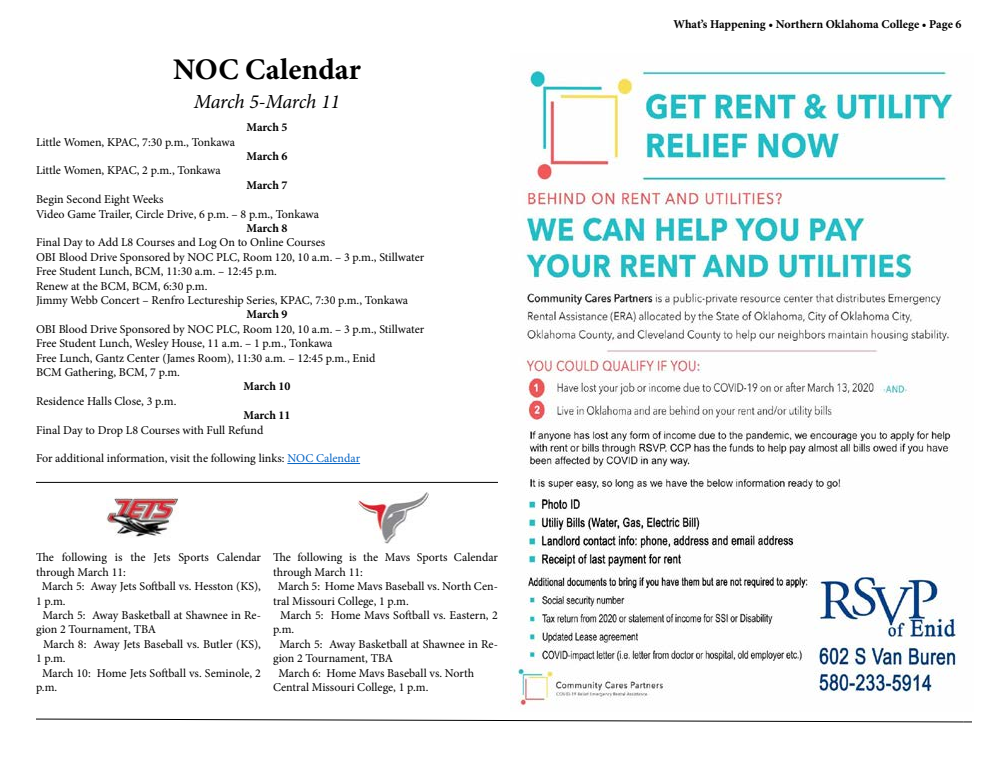
<style>
.page{position:relative;width:1008px;height:768px;background:#fff}
.page>*{position:absolute;margin:0;border:0;box-sizing:border-box;transform-origin:0 0}
.t1{font:700 30px "Minion Pro";letter-spacing:.005em;color:#000}
.t2{font:italic 20px "Minion Pro";letter-spacing:-.015em;color:#000}
.t3{font:12px/14.4px "Minion Pro";color:#000}
.t4{font:700 12px "Minion Pro";letter-spacing:-.005em;color:#000}
.s1{color:#0563c1}
</style>
<div class="page">
<svg style="left:36px;top:718px;width:936px;height:5px"></svg>
<img style="left:510px;top:69px;width:448px;height:640px">
<hr style="left:287px;top:463px;width:73px;height:1px;background:#0563c1">
<img style="left:107px;top:498px;width:72px;height:39px">
<img style="left:357px;top:492px;width:72px;height:52px">
<hr style="left:36px;top:482px;width:462px;height:1px;background:#000">
<p class="t1" style="left:173px;top:49px;width:189px">NOC Calendar</p>
<p class="t2" style="left:194px;top:88px;width:148px">March 5-March 11</p>
<p class="t4" style="left:246px;top:119px;width:43px">March 5</p>
<p class="t3" style="left:36px;top:135px;width:201px">Little Women, KPAC, 7:30 p.m., Tonkawa</p>
<p class="t4" style="left:246px;top:148px;width:43px">March 6</p>
<p class="t3" style="left:36px;top:163px;width:186px">Little Women, KPAC, 2 p.m., Tonkawa</p>
<p class="t4" style="left:246px;top:176px;width:43px">March 7</p>
<p class="t3" style="left:36px;top:192px;width:129px">Begin Second Eight Weeks</p>
<p class="t3" style="left:36px;top:207px;width:285px">Video Game Trailer, Circle Drive, 6 p.m. – 8 p.m., Tonkawa</p>
<p class="t4" style="left:246px;top:220px;width:43px">March 8</p>
<p class="t3" style="left:36px;top:235px;width:291px">Final Day to Add L8 Courses and Log On to Online Courses</p>
<p class="t3" style="left:36px;top:250px;width:390px">OBI Blood Drive Sponsored by NOC PLC, Room 120, 10 a.m. – 3 p.m., Stillwater</p>
<p class="t3" style="left:36px;top:264px;width:242px">Free Student Lunch, BCM, 11:30 a.m. – 12:45 p.m.</p>
<p class="t3" style="left:36px;top:279px;width:173px">Renew at the BCM, BCM, 6:30 p.m.</p>
<p class="t3" style="left:36px;top:293px;width:374px">Jimmy Webb Concert – Renfro Lectureship Series, KPAC, 7:30 p.m., Tonkawa</p>
<p class="t4" style="left:246px;top:306px;width:43px">March 9</p>
<p class="t3" style="left:36px;top:322px;width:390px">OBI Blood Drive Sponsored by NOC PLC, Room 120, 10 a.m. – 3 p.m., Stillwater</p>
<p class="t3" style="left:36px;top:336px;width:298px">Free Student Lunch, Wesley House, 11 a.m. – 1 p.m., Tonkawa</p>
<p class="t3" style="left:36px;top:351px;width:341px">Free Lunch, Gantz Center (James Room), 11:30 a.m. – 12:45 p.m., Enid</p>
<p class="t3" style="left:36px;top:365px;width:145px">BCM Gathering, BCM, 7 p.m.</p>
<p class="t4" style="left:243px;top:378px;width:49px">March 10</p>
<p class="t3" style="left:36px;top:394px;width:142px">Residence Halls Close, 3 p.m.</p>
<p class="t4" style="left:243px;top:407px;width:49px">March 11</p>
<p class="t3" style="left:36px;top:423px;width:229px">Final Day to Drop L8 Courses with Full Refund</p>
<p class="t3" style="left:36px;top:451px;width:326px">For additional information, visit the following links: <span class="s1">NOC Calendar</span></p>
<p class="t3" style="left:36px;top:550px;width:227px">The following is the Jets Sports Calendar through March 11:</p>
<p class="t3" style="left:36px;top:579px;width:227px;text-indent:6px">March 5: Away Jets Softball vs. Hesston (KS),<br>1 p.m.</p>
<p class="t3" style="left:36px;top:608px;width:226px;text-indent:7px">March 5: Away Basketball at Shawnee in Re&shy;gion 2 Tournament, TBA</p>
<p class="t3" style="left:36px;top:637px;width:226px;text-indent:7px">March 8: Away Jets Baseball vs. Butler (KS),<br>1 p.m.</p>
<p class="t3" style="left:36px;top:666px;width:227px;text-indent:6px">March 10: Home Jets Softball vs. Seminole, 2 p.m.</p>
<p class="t3" style="left:273px;top:550px;width:227px">The following is the Mavs Sports Calendar through March 11:</p>
<p class="t3" style="left:273px;top:579px;width:226px;text-indent:5px">March 5: Home Mavs Baseball vs. North Cen&shy;tral Missouri College, 1 p.m.</p>
<p class="t3" style="left:273px;top:608px;width:227px;text-indent:7px">March 5: Home Mavs Softball vs. Eastern, 2 p.m.</p>
<p class="t3" style="left:273px;top:637px;width:226px;text-indent:7px">March 5: Away Basketball at Shawnee in Re&shy;gion 2 Tournament, TBA</p>
<p class="t3" style="left:273px;top:666px;width:203px;text-indent:5px">March 6: Home Mavs Baseball vs. North<br>Central Missouri College, 1 p.m.</p>
<p class="t4" style="left:673px;top:16px;width:290px">What’s Happening • Northern Oklahoma College • Page 6</p>
</div>
